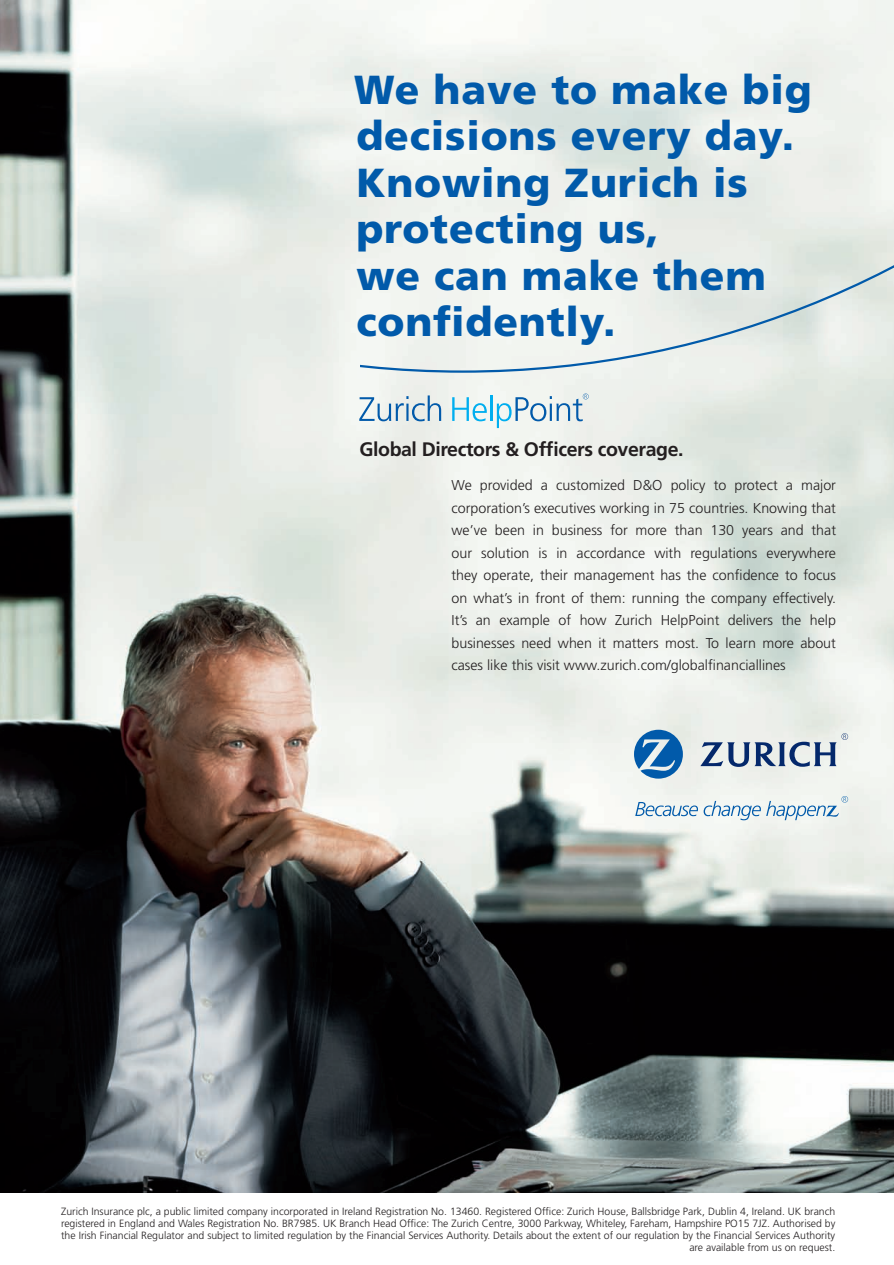
<style>
.page{position:relative;width:894px;height:1265px;background:#fff}
.page>*{position:absolute;margin:0;border:0;box-sizing:border-box;transform-origin:0 0}
.t1{font:900 40.5px/46.5px "Frutiger";letter-spacing:.02em;color:#015aaa}
.t2{font:700 19.5px "Frutiger";letter-spacing:-.02em;color:#231f20}
.t3{font:300 14.25px/22.5px "Frutiger";color:#231f20;text-align:justify}
.t4{font:300 10.5px/12px "Frutiger";color:#231f20;text-align:right}
</style>
<div class="page">
<img style="left:0;top:0;width:894px;height:1192px">
<svg style="left:360px;top:211px;width:534px;height:161px"></svg>
<svg style="left:634px;top:729px;width:49px;height:49px;background:#5d95c3"></svg>
<svg style="left:700px;top:733px;width:148px;height:33px;background:#aeb9c8"></svg>
<svg style="left:635px;top:795px;width:213px;height:25px"></svg>
<svg style="left:359px;top:395px;width:82px;height:26px"></svg>
<svg style="left:452px;top:397px;width:35px;height:24px"></svg>
<hr style="left:490px;top:395px;width:2px;height:26px;background:#00aeef">
<svg style="left:497px;top:393px;width:91px;height:35px"></svg>
<p class="t1" style="left:354px;top:69px;width:459px">We have to make big decisions every day.<br>Knowing Zurich is protecting us,<br>we can make them confidently.</p>
<p class="t2" style="left:359px;top:441px;width:326px">Global Directors &amp; Officers coverage.</p>
<p class="t3" style="left:451px;top:475px;width:386px">We provided a customized D&amp;O policy to protect a major corporation’s executives working in 75 countries. Knowing that we’ve been in business for more than 130 years and that our solution is in accordance with regulations everywhere they operate, their management has the confidence to focus on what’s in front of them: running the company effectively.<br>It’s an example of how Zurich HelpPoint delivers the help businesses need when it matters most. To learn more about cases like this visit www.zurich.com/globalfinanciallines</p>
<p class="t4" style="left:61px;top:1206px;width:775px">Zurich Insurance plc, a public limited company incorporated in Ireland Registration No. 13460. Registered Office: Zurich House, Ballsbridge Park, Dublin 4, Ireland. UK branch registered in England and Wales Registration No. BR7985. UK Branch Head Office: The Zurich Centre, 3000 Parkway, Whiteley, Fareham, Hampshire PO15 7JZ. Authorised by the Irish Financial Regulator and subject to limited regulation by the Financial Services Authority. Details about the extent of our regulation by the Financial Services Authority are available from us on request.</p>
</div>
